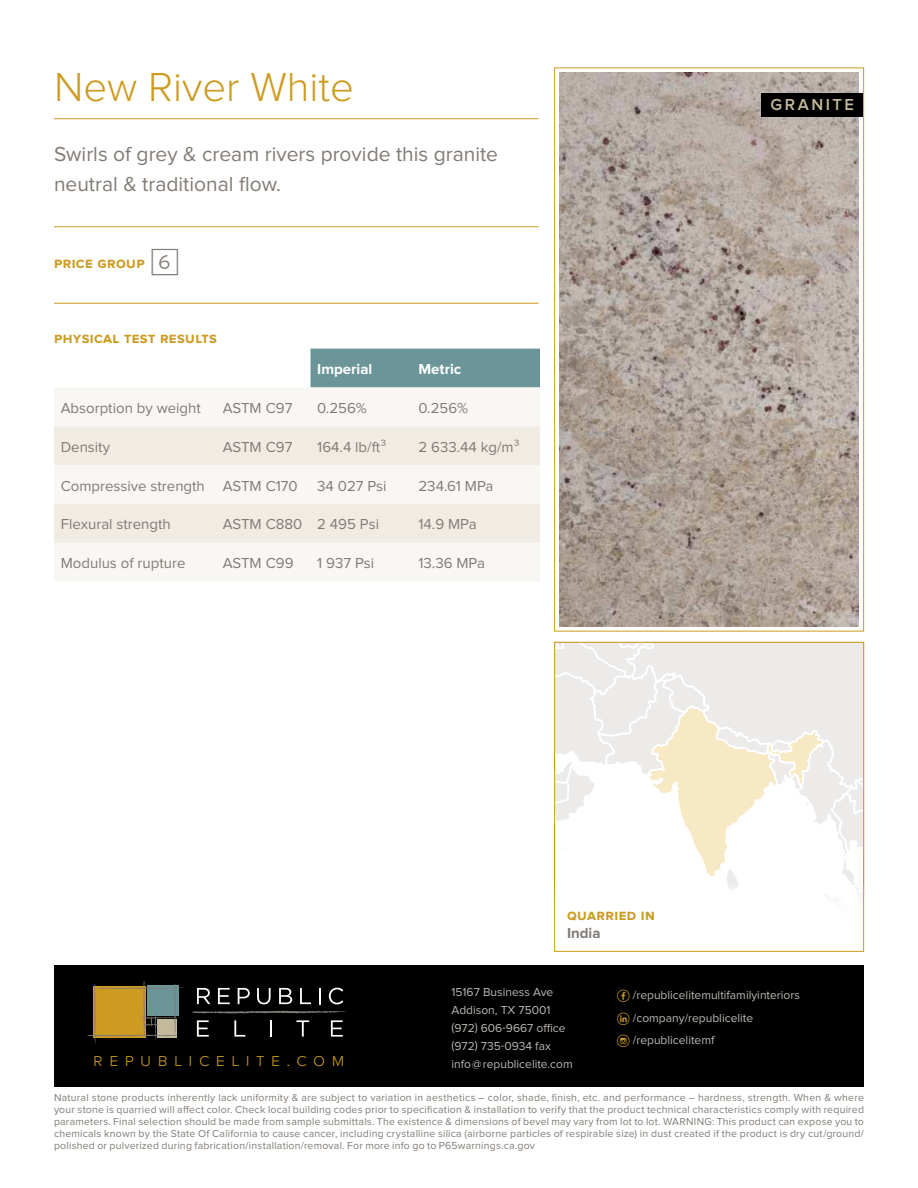
<style>
.page{position:relative;width:918px;height:1188px;background:#fff}
.page>*{position:absolute;margin:0;border:0;box-sizing:border-box;transform-origin:0 0}
.t1{font:300 42px "Proxima Nova";color:#cd9b20}
.t2{font:21px/30px "Proxima Nova";color:#817b75}
.t3{font:300 18px "Proxima Nova S";letter-spacing:.355em;color:#cd9b20}
.t4{font:600 16.5px "Proxima Nova";letter-spacing:.15em;color:#c3b99c}
.t5{font:15px "Proxima Nova";color:#817b75}
.t6{font:700 15px "Proxima Nova S";letter-spacing:.025em;color:#cd9b20}
.t7{font:700 15px "Proxima Nova";color:#fff}
.t8{font:700 15px "Proxima Nova";color:#817b75}
.t9{font:12px/18px "Proxima Nova";color:#bcb8b3}
.t10{font:10.5px/12px "Proxima Nova";letter-spacing:.02em;color:#817b75;text-align:justify}
.s1{font-family:"Whitney Index White Square Lt 1";font-weight:400;font-size:31.5px;color:#817b75}
.s2{font-family:"Social Shapes";font-size:18px;color:#cd9b20}
</style>
<div class="page">
<div style="left:54px;top:965px;width:810px;height:122px;background:#000"></div>
<svg style="left:87px;top:981px;width:96px;height:63px"></svg>
<svg style="left:218px;top:988px;width:12px;height:16px"></svg>
<svg style="left:238px;top:988px;width:12px;height:16px"></svg>
<svg style="left:257px;top:988px;width:14px;height:16px"></svg>
<svg style="left:279px;top:988px;width:13px;height:16px"></svg>
<svg style="left:300px;top:988px;width:11px;height:16px"></svg>
<svg style="left:319px;top:988px;width:2px;height:16px"></svg>
<svg style="left:329px;top:988px;width:14px;height:16px"></svg>
<svg style="left:197px;top:1020px;width:12px;height:17px"></svg>
<svg style="left:234px;top:1020px;width:11px;height:17px"></svg>
<svg style="left:270px;top:1020px;width:2px;height:17px"></svg>
<svg style="left:296px;top:1020px;width:13px;height:17px"></svg>
<svg style="left:331px;top:1020px;width:12px;height:17px"></svg>
<svg style="left:192px;top:1011px;width:154px;height:3px"></svg>
<svg style="left:197px;top:988px;width:13px;height:16px"></svg>
<img style="left:560px;top:73px;width:299px;height:553px">
<div style="left:762px;top:93px;width:101px;height:23px;background:#000"></div>
<hr style="left:54px;top:118px;width:484px;height:1px;background:#cd9b20">
<hr style="left:54px;top:226px;width:484px;height:1px;background:#cd9b20">
<hr style="left:54px;top:303px;width:484px;height:1px;background:#cd9b20">
<div style="left:310px;top:349px;width:230px;height:38px;background:#6b9598"></div>
<div style="left:54px;top:387px;width:486px;height:194px;background:#f9f7f4"></div>
<svg style="left:54px;top:426px;width:486px;height:117px;fill:#f0ece4"></svg>
<svg style="left:556px;top:642px;width:309px;height:309px"></svg>
<div style="left:554px;top:642px;width:310px;height:310px;border:1px solid #cd9b20"></div>
<h1 class="t1" style="left:54px;top:64px;width:301px">New River White</h1>
<h2 class="t2" style="left:54px;top:140px;width:446px">Swirls of grey &amp; cream rivers provide this granite neutral &amp; traditional flow.</h2>
<h3 class="t6" style="left:54px;top:254px;width:128px">price group <span class="s1">6</span></h3>
<h3 class="t6" style="left:54px;top:329px;width:164px">physical test results</h3>
<h3 class="t7" style="left:317px;top:360px;width:57px">Imperial</h3>
<h3 class="t7" style="left:418px;top:360px;width:44px">Metric</h3>
<h3 class="t5" style="left:61px;top:399px;width:142px">Absorption by weight</h3>
<h3 class="t5" style="left:223px;top:399px;width:71px">ASTM C97</h3>
<h3 class="t5" style="left:317px;top:399px;width:51px">0.256%</h3>
<h3 class="t5" style="left:418px;top:399px;width:51px">0.256%</h3>
<h3 class="t5" style="left:61px;top:438px;width:51px">Density</h3>
<h3 class="t5" style="left:223px;top:438px;width:71px">ASTM C97</h3>
<h3 class="t5" style="left:317px;top:438px;width:70px">164.4 lb/ft³</h3>
<h3 class="t5" style="left:418px;top:438px;width:103px">2 633.44 kg/m³</h3>
<h3 class="t5" style="left:61px;top:477px;width:239px">Compressive strength ASTM C170</h3>
<h3 class="t5" style="left:317px;top:477px;width:71px">34 027 Psi</h3>
<h3 class="t5" style="left:418px;top:477px;width:76px">234.61 MPa</h3>
<h3 class="t5" style="left:61px;top:516px;width:112px">Flexural strength</h3>
<h3 class="t5" style="left:223px;top:516px;width:158px">ASTM C880 2 495 Psi</h3>
<h3 class="t5" style="left:418px;top:516px;width:60px">14.9 MPa</h3>
<h3 class="t5" style="left:61px;top:555px;width:126px">Modulus of rupture</h3>
<h3 class="t5" style="left:223px;top:555px;width:72px">ASTM C99</h3>
<h3 class="t5" style="left:317px;top:555px;width:58px">1 937 Psi</h3>
<h3 class="t5" style="left:418px;top:555px;width:68px">13.36 MPa</h3>
<h3 class="t4" style="left:771px;top:95px;width:85px">GRANITE</h3>
<h3 class="t6" style="left:567px;top:907px;width:89px">quarried in</h3>
<h3 class="t8" style="left:567px;top:925px;width:35px">India</h3>
<p class="t9" style="left:451px;top:983px;width:123px">15167 Business Ave<br>Addison, TX 75001 (972) 606-9667 office (972) 735-0934 fax info@republicelite.com</p>
<p class="t9" style="left:617px;top:984px;width:185px;line-height:22.5px"><span class="s2">c</span> /republicelitemultifamilyinteriors <span class="s2">i</span> /company/republicelite<br><span class="s2">f</span> /republicelitemf</p>
<p class="t10" style="left:54px;top:1092px;width:812px">Natural stone products inherently lack uniformity &amp; are subject to variation in aesthetics – color, shade, finish, etc. and performance – hardness, strength. When &amp; where your stone is quarried will affect color. Check local building codes prior to specification &amp; installation to verify that the product technical characteristics comply with required parameters. Final selection should be made from sample submittals. The existence &amp; dimensions of bevel may vary from lot to lot. WARNING: This product can expose you to chemicals known by the State Of California to cause cancer, including crystalline silica (airborne particles of respirable size) in dust created if the product is dry cut/ground/ polished or pulverized during fabrication/installation/removal. For more info go to P65warnings.ca.gov</p>
<h3 class="t3" style="left:93px;top:1051px;width:253px">republicelite.com</h3>
</div>
